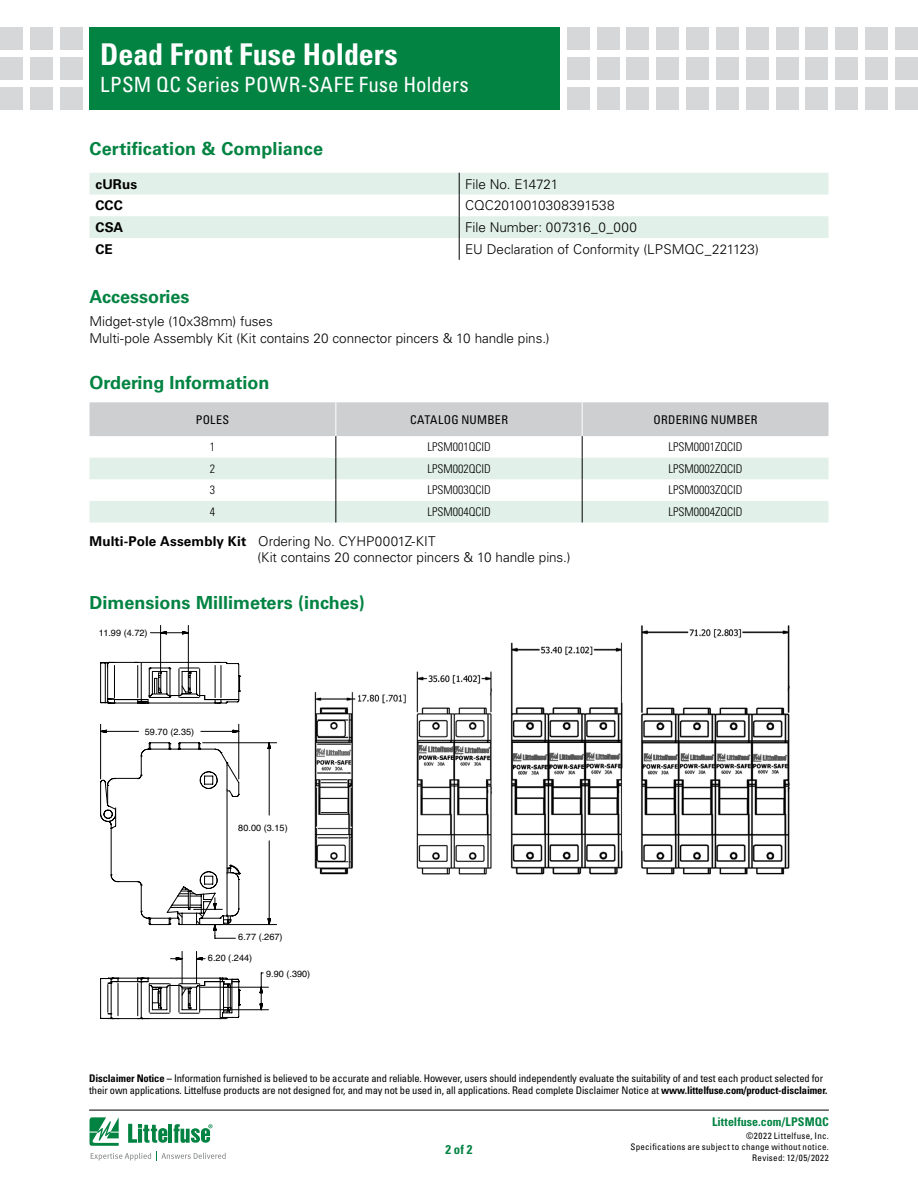
<style>
.page{position:relative;width:918px;height:1188px;background:#fff}
.page>*{position:absolute;margin:0;border:0;box-sizing:border-box;transform-origin:0 0}
.t1{font:700 condensed 30px "Univers LT Std";letter-spacing:-.005em;color:#fff}
.t2{font:condensed 21px "Univers LT Std";letter-spacing:.01em;color:#fff}
.Body_1{font:700 18px "Univers LT Std";color:#028342}
.FACTS_HEAD{font:700 18px "Univers LT Std";color:#028342}
.Body_1-2{font:300 13.5px/16.5px "Univers LT Std";letter-spacing:-.005em;color:#000}
.Body_1-3{font:700 13.5px "Univers LT Std";letter-spacing:.01em;color:#000}
.t3{font:700 condensed 12.75px "Univers LT Std";color:#028342}
.Order_Info_Elect_Spe{font:300 condensed 12px "Univers LT Std";color:#000}
.Order_Info_Elect_Spe-2{font:condensed 12px "Univers LT Std";letter-spacing:.02em;color:#000}
.t4{font:700 condensed 12px "Univers LT Std";letter-spacing:.005em;color:#028342}
.t5{font:condensed 10.5px/12px "Univers LT Std";letter-spacing:-.01em;color:#000}
.t6{font:condensed 9px/10.8px "Univers LT Std";letter-spacing:.03em;color:#000;text-align:right}
.t7{font:9px "Helvetica";color:#000}
.s1{font-weight:700}
</style>
<div class="page">
<hr style="left:89px;top:1110px;width:740px;height:1px;background:#000">
<svg style="left:90px;top:1117px;width:136px;height:44px"></svg>
<div style="left:90px;top:27px;width:470px;height:82px;background:#028342"></div>
<div style="left:60px;top:27px;width:23px;height:23px;background:#d5d7d8"></div>
<div style="left:60px;top:57px;width:23px;height:23px;background:#d5d7d8"></div>
<div style="left:60px;top:87px;width:23px;height:22px;background:#d5d7d8"></div>
<div style="left:30px;top:27px;width:23px;height:23px;background:#d5d7d8"></div>
<div style="left:30px;top:57px;width:23px;height:23px;background:#d5d7d8"></div>
<div style="left:30px;top:87px;width:23px;height:22px;background:#d5d7d8"></div>
<div style="left:0;top:27px;width:23px;height:23px;background:#d5d7d8"></div>
<div style="left:0;top:57px;width:23px;height:23px;background:#d5d7d8"></div>
<div style="left:0;top:87px;width:23px;height:22px;background:#d5d7d8"></div>
<div style="left:567px;top:27px;width:23px;height:23px;background:#d5d7d8"></div>
<div style="left:567px;top:57px;width:23px;height:23px;background:#d5d7d8"></div>
<div style="left:567px;top:87px;width:23px;height:22px;background:#d5d7d8"></div>
<div style="left:597px;top:27px;width:23px;height:23px;background:#d5d7d8"></div>
<div style="left:597px;top:57px;width:23px;height:23px;background:#d5d7d8"></div>
<div style="left:597px;top:87px;width:23px;height:22px;background:#d5d7d8"></div>
<div style="left:627px;top:27px;width:22px;height:23px;background:#d5d7d8"></div>
<div style="left:627px;top:57px;width:22px;height:23px;background:#d5d7d8"></div>
<div style="left:627px;top:87px;width:22px;height:22px;background:#d5d7d8"></div>
<div style="left:656px;top:27px;width:23px;height:23px;background:#d5d7d8"></div>
<div style="left:656px;top:57px;width:23px;height:23px;background:#d5d7d8"></div>
<div style="left:656px;top:87px;width:23px;height:22px;background:#d5d7d8"></div>
<div style="left:686px;top:27px;width:23px;height:23px;background:#d5d7d8"></div>
<div style="left:686px;top:57px;width:23px;height:23px;background:#d5d7d8"></div>
<div style="left:686px;top:87px;width:23px;height:22px;background:#d5d7d8"></div>
<div style="left:716px;top:27px;width:23px;height:23px;background:#d5d7d8"></div>
<div style="left:716px;top:57px;width:23px;height:23px;background:#d5d7d8"></div>
<div style="left:716px;top:87px;width:23px;height:22px;background:#d5d7d8"></div>
<div style="left:746px;top:27px;width:23px;height:23px;background:#d5d7d8"></div>
<div style="left:746px;top:57px;width:23px;height:23px;background:#d5d7d8"></div>
<div style="left:746px;top:87px;width:23px;height:22px;background:#d5d7d8"></div>
<div style="left:805px;top:27px;width:23px;height:23px;background:#d5d7d8"></div>
<div style="left:805px;top:57px;width:23px;height:23px;background:#d5d7d8"></div>
<div style="left:805px;top:87px;width:23px;height:22px;background:#d5d7d8"></div>
<div style="left:776px;top:27px;width:22px;height:23px;background:#d5d7d8"></div>
<div style="left:776px;top:57px;width:22px;height:23px;background:#d5d7d8"></div>
<div style="left:776px;top:87px;width:22px;height:22px;background:#d5d7d8"></div>
<div style="left:835px;top:27px;width:23px;height:23px;background:#d5d7d8"></div>
<div style="left:835px;top:57px;width:23px;height:23px;background:#d5d7d8"></div>
<div style="left:835px;top:87px;width:23px;height:22px;background:#d5d7d8"></div>
<div style="left:865px;top:27px;width:23px;height:23px;background:#d5d7d8"></div>
<div style="left:865px;top:57px;width:23px;height:23px;background:#d5d7d8"></div>
<div style="left:865px;top:87px;width:23px;height:22px;background:#d5d7d8"></div>
<div style="left:895px;top:27px;width:23px;height:23px;background:#d5d7d8"></div>
<div style="left:895px;top:57px;width:23px;height:23px;background:#d5d7d8"></div>
<div style="left:895px;top:87px;width:23px;height:22px;background:#d5d7d8"></div>
<svg style="left:90px;top:173px;width:738px;height:65px;fill:#e1f0e8"></svg>
<svg style="left:459px;top:173px;width:1px;height:87px"></svg>
<svg style="left:90px;top:402px;width:739px;height:121px"></svg>
<hr style="left:582px;top:402px;width:1px;height:34px;background:#fff">
<hr style="left:335px;top:402px;width:1px;height:34px;background:#fff">
<img style="left:314px;top:625px;width:476px;height:250px">
<svg style="left:100px;top:625px;width:177px;height:394px"></svg>
<h1 class="t1" style="left:100px;top:36px;width:299px">Dead Front Fuse Holders</h1>
<h2 class="t2" style="left:100px;top:71px;width:370px">LPSM QC Series POWR-SAFE Fuse Holders</h2>
<p class="Body_1" style="left:90px;top:138px;width:235px">Certification &amp; Compliance</p>
<p class="Body_1-3" style="left:96px;top:176px;width:43px">cURus</p>
<p class="Body_1-2" style="left:465px;top:175px;width:95px">File No. E14721</p>
<p class="Body_1-3" style="left:96px;top:198px;width:29px">CCC</p>
<p class="Body_1-2" style="left:465px;top:197px;width:151px">CQC2010010308391538</p>
<p class="Body_1-3" style="left:96px;top:219px;width:29px">CSA</p>
<p class="Body_1-2" style="left:465px;top:219px;width:173px">File Number: 007316_0_000</p>
<p class="Body_1-3" style="left:96px;top:241px;width:19px">CE</p>
<p class="Body_1-2" style="left:465px;top:241px;width:295px">EU Declaration of Conformity (LPSMQC_221123)</p>
<p class="FACTS_HEAD" style="left:90px;top:286px;width:101px">Accessories</p>
<p class="Body_1-2" style="left:90px;top:313px;width:462px">Midget-style (10x38mm) fuses<br>Multi-pole Assembly Kit (Kit contains 20 connector pincers &amp; 10 handle pins.)</p>
<p class="FACTS_HEAD" style="left:90px;top:373px;width:181px">Ordering Information</p>
<p class="Order_Info_Elect_Spe-2" style="left:196px;top:412px;width:35px">POLES</p>
<p class="Order_Info_Elect_Spe-2" style="left:410px;top:412px;width:99px">CATALOG NUMBER</p>
<p class="Order_Info_Elect_Spe-2" style="left:654px;top:412px;width:105px">ORDERING NUMBER</p>
<p class="Order_Info_Elect_Spe" style="left:210px;top:440px;width:7px">1</p>
<p class="Order_Info_Elect_Spe" style="left:427px;top:440px;width:65px">LPSM001QCID</p>
<p class="Order_Info_Elect_Spe" style="left:668px;top:440px;width:75px">LPSM0001ZQCID</p>
<p class="Order_Info_Elect_Spe" style="left:210px;top:461px;width:7px">2</p>
<p class="Order_Info_Elect_Spe" style="left:427px;top:461px;width:65px">LPSM002QCID</p>
<p class="Order_Info_Elect_Spe" style="left:668px;top:461px;width:75px">LPSM0002ZQCID</p>
<p class="Order_Info_Elect_Spe" style="left:210px;top:483px;width:7px">3</p>
<p class="Order_Info_Elect_Spe" style="left:427px;top:483px;width:65px">LPSM003QCID</p>
<p class="Order_Info_Elect_Spe" style="left:668px;top:483px;width:75px">LPSM0003ZQCID</p>
<p class="Order_Info_Elect_Spe" style="left:210px;top:505px;width:7px">4</p>
<p class="Order_Info_Elect_Spe" style="left:427px;top:505px;width:65px">LPSM004QCID</p>
<p class="Order_Info_Elect_Spe" style="left:668px;top:505px;width:75px">LPSM0004ZQCID</p>
<p class="Body_1-2" style="left:258px;top:533px;width:315px;text-indent:-168px"><span class="s1">Multi-Pole Assembly Kit</span> Ordering No. CYHP0001Z-KIT<br>(Kit contains 20 connector pincers &amp; 10 handle pins.)</p>
<p class="Body_1" style="left:90px;top:592px;width:277px">Dimensions Millimeters (inches)</p>
<p class="t7" style="left:99px;top:626px;width:50px">11.99 (4.72)</p>
<p class="t7" style="left:145px;top:725px;width:51px">59.70 (2.35)</p>
<p class="t7" style="left:238px;top:821px;width:51px">80.00 (3.15)</p>
<p class="t7" style="left:238px;top:930px;width:46px">6.77 (.267)</p>
<p class="t7" style="left:208px;top:951px;width:46px">6.20 (.244)</p>
<p class="t7" style="left:266px;top:966px;width:46px">9.90 (.390)</p>
<p class="t5" style="left:89px;top:1072px;width:740px"><span class="s1">Disclaimer Notice –</span> Information furnished is believed to be accurate and reliable. However, users should independently evaluate the suitability of and test each product selected for their own applications. Littelfuse products are not designed for, and may not be used in, all applications. Read complete Disclaimer Notice at <span class="s1">www.littelfuse.com/product-disclaimer.</span></p>
<p class="t3" style="left:445px;top:1142px;width:29px">2 of 2</p>
<p class="t4" style="left:712px;top:1115px;width:118px">Littelfuse.com/LPSMQC</p>
<p class="t6" style="left:631px;top:1131px;width:200px">©2022 Littelfuse, Inc.<br>Specifications are subject to change without notice.<br>Revised: 12/05/2022</p>
</div>
